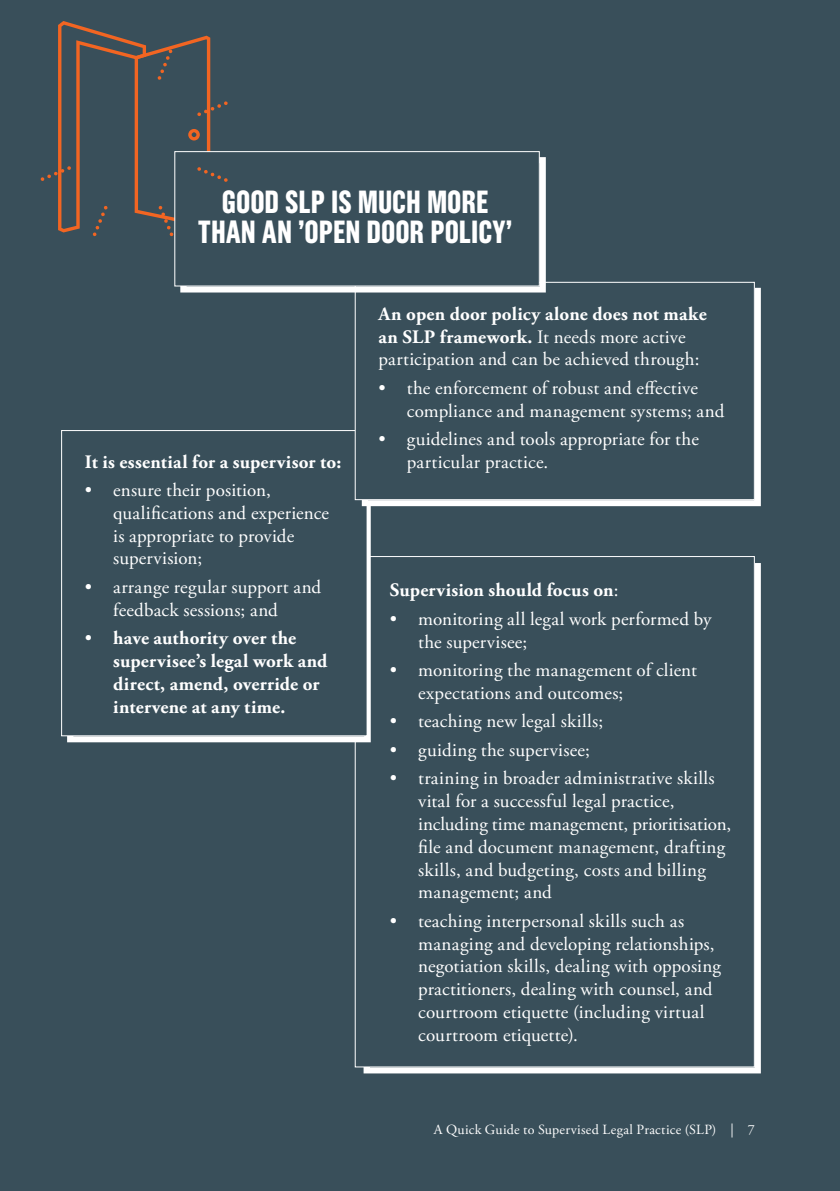
<style>
.page{position:relative;width:840px;height:1191px;background:#fff}
.page>*{position:absolute;margin:0;border:0;box-sizing:border-box;transform-origin:0 0}
.t1{font:700 32px/30px "Grotzec Head Condensed";color:#fff;text-align:center}
.t2{font:19px/22.8px "Adobe Garamond Pro";letter-spacing:.01em;color:#fff}
.t3{font:700 19px/22.8px "Adobe Garamond Pro";letter-spacing:.01em;color:#fff}
.t4{font:14px "Adobe Garamond Pro";letter-spacing:.02em;color:#fff}
.s1{font-weight:400}
.s2{font-weight:700}
</style>
<div class="page">
<div style="left:0;top:0;width:839px;height:1191px;background:#394f5a"></div>
<svg style="left:363px;top:563px;width:397px;height:510px;background:#f8f9f9"></svg>
<div style="left:355px;top:556px;width:399px;height:511px;background:#394f5a"></div>
<svg style="left:67px;top:506px;width:303px;height:236px;background:#f9fafa"></svg>
<div style="left:62px;top:430px;width:305px;height:306px;background:#394f5a"></div>
<div style="left:61px;top:430px;width:306px;height:306px;border:1px solid #fff"></div>
<svg style="left:361px;top:288px;width:399px;height:218px;background:#fafafb"></svg>
<div style="left:355px;top:282px;width:399px;height:217px;background:#394f5a"></div>
<div style="left:354px;top:282px;width:400px;height:218px;border:1px solid #fff"></div>
<div style="left:180px;top:157px;width:365px;height:135px;border:6px solid #fff"></div>
<div style="left:174px;top:151px;width:365px;height:135px;background:#394f5a;border:1px solid #fff"></div>
<svg style="left:41px;top:21px;width:187px;height:215px"></svg>
<h1 class="t1" style="left:198px;top:186px;width:315px">GOOD SLP IS MUCH MORE<br>THAN AN ’OPEN DOOR POLICY’</h1>
<p class="t3" style="left:85px;top:450px;width:258px">It is essential for a supervisor to:</p>
<p class="t2" style="left:113px;top:479px;width:217px;text-indent:-28px">• ensure their position, qualifications and experience is appropriate to provide supervision;</p>
<p class="t2" style="left:113px;top:576px;width:209px;text-indent:-28px">• arrange regular support and feedback sessions; and</p>
<p class="t3" style="left:113px;top:627px;width:216px;text-indent:-28px"><span class="s1">•</span> have authority over the supervisee’s legal work and direct, amend, override or intervene at any time.</p>
<p class="t2" style="left:378px;top:303px;width:329px"><span class="s2">An open door policy alone does not make an SLP framework.</span> It needs more active participation and can be achieved through:</p>
<p class="t2" style="left:406px;top:377px;width:319px;text-indent:-28px">• the enforcement of robust and effective compliance and management systems; and</p>
<p class="t2" style="left:406px;top:428px;width:293px;text-indent:-28px">• guidelines and tools appropriate for the particular practice.</p>
<p class="t3" style="left:389px;top:579px;width:230px">Supervision should focus on<span class="s1">:</span></p>
<p class="t2" style="left:418px;top:608px;width:295px;text-indent:-28px">• monitoring all legal work performed by the supervisee;</p>
<p class="t2" style="left:418px;top:659px;width:280px;text-indent:-28px">• monitoring the management of client expectations and outcomes;</p>
<p class="t2" style="left:389px;top:710px;width:215px">• teaching new legal skills;</p>
<p class="t2" style="left:389px;top:739px;width:202px">• guiding the supervisee;</p>
<p class="t2" style="left:418px;top:767px;width:314px;text-indent:-28px">• training in broader administrative skills vital for a successful legal practice, including time management, prioritisation, file and document management, drafting skills, and budgeting, costs and billing management; and</p>
<p class="t2" style="left:418px;top:910px;width:304px;text-indent:-28px">• teaching interpersonal skills such as managing and developing relationships, negotiation skills, dealing with opposing practitioners, dealing with counsel, and courtroom etiquette (including virtual courtroom etiquette).</p>
<p class="t4" style="left:433px;top:1121px;width:322px">A Quick Guide to Supervised Legal Practice (SLP) | 7</p>
</div>
